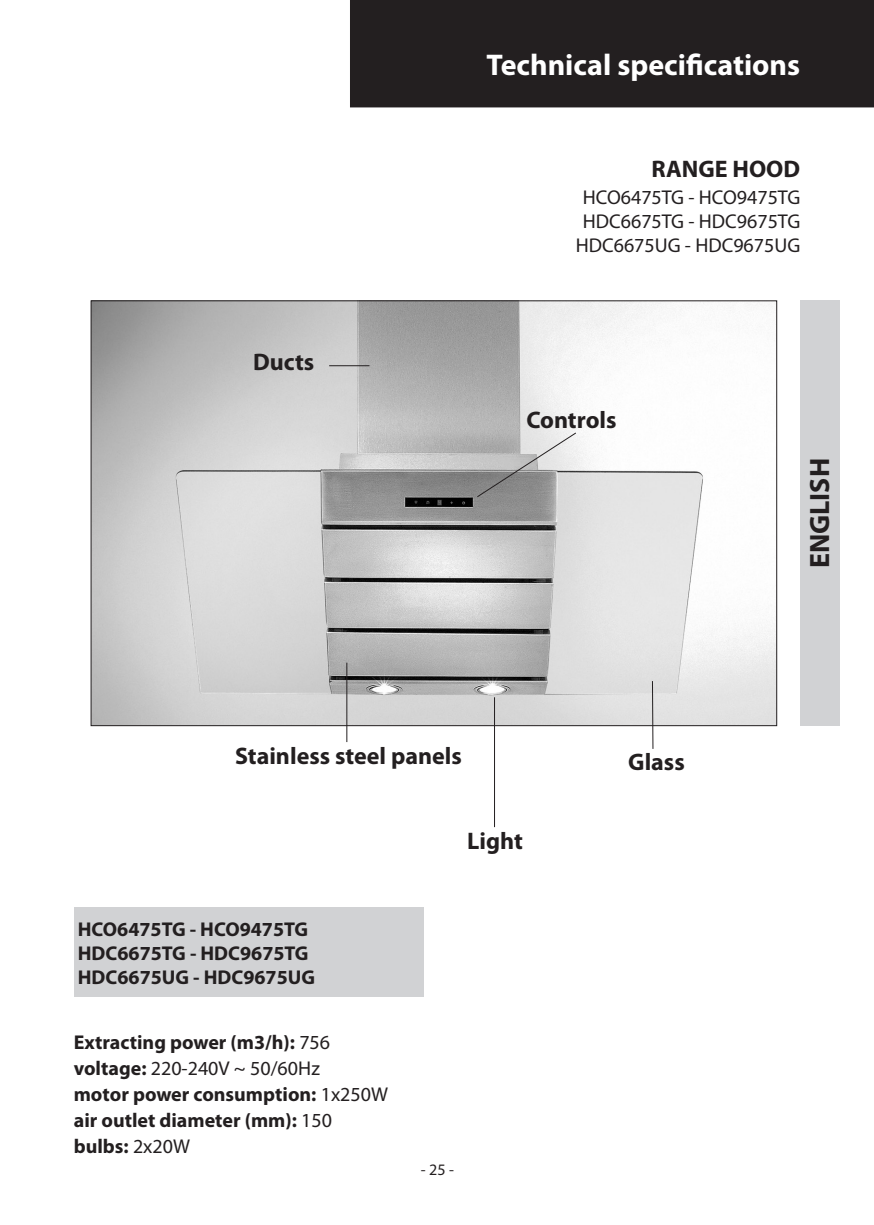
<style>
.page{position:relative;width:874px;height:1225px;background:#fff}
.page>*{position:absolute;margin:0;border:0;box-sizing:border-box;transform-origin:0 0}
.t1{font:700 30px "Myriad Pro";color:#fff}
.LINGUA_FILETTO_GRIGI{font:700 28px "Myriad Pro";color:#231f20}
.t2{font:700 24px "Myriad Pro";color:#231f20}
.CARATTERISTICHE{font:700 20px/24px "Myriad Pro";color:#231f20}
.CARATTERISTICHE-2{font:20px/24px "Myriad Pro";color:#231f20;text-align:center}
.t3{font:16px "Myriad Pro";color:#231f20}
.s1{font-weight:400}
.s2{font-weight:700}
</style>
<div class="page">
<div style="left:350px;top:0;width:523px;height:107px;background:#231f20"></div>
<img style="left:93px;top:302px;width:681px;height:422px">
<div style="left:799px;top:300px;width:40px;height:426px;background:#d1d2d4"></div>
<hr style="left:329px;top:365px;width:40px;height:1px;background:#231f20">
<svg style="left:475px;top:431px;width:102px;height:67px;background:#b6b6b6"></svg>
<hr style="left:494px;top:697px;width:1px;height:130px;background:#231f20">
<hr style="left:346px;top:662px;width:1px;height:80px;background:#231f20">
<hr style="left:651px;top:681px;width:2px;height:68px;background:#231f20">
<div style="left:74px;top:907px;width:349px;height:90px;background:#d1d2d4"></div>
<p class="t2" style="left:253px;top:346px;width:63px">Ducts</p>
<p class="t1" style="left:486px;top:46px;width:315px">Technical specifications</p>
<p class="t2" style="left:651px;top:153px;width:150px">RANGE HOOD</p>
<p class="CARATTERISTICHE-2" style="left:575px;top:185px;width:226px">HCO6475TG - HCO9475TG<br>HDC6675TG - HDC9675TG<br>HDC6675UG - HDC9675UG</p>
<p class="t2" style="left:526px;top:404px;width:92px">Controls</p>
<p class="LINGUA_FILETTO_GRIGI" style="left:801px;top:568px;width:112px;rotate:-90deg">ENGLISH</p>
<p class="t2" style="left:235px;top:740px;width:228px">Stainless steel panels</p>
<p class="CARATTERISTICHE" style="left:78px;top:916px;width:239px">HCO6475TG - HCO9475TG<br>HDC6675TG - HDC9675TG<br>HDC6675UG - HDC9675UG</p>
<p class="CARATTERISTICHE" style="left:74px;top:1029px;width:258px">Extracting power (m3/h): <span class="s1">756</span></p>
<p class="CARATTERISTICHE-2" style="left:74px;top:1056px;width:247px"><span class="s2">voltage:</span> 220-240V ~ 50/60Hz</p>
<p class="CARATTERISTICHE" style="left:74px;top:1081px;width:315px">motor power consumption: <span class="s1">1x250W</span></p>
<p class="CARATTERISTICHE" style="left:74px;top:1107px;width:259px">air outlet diameter (mm): <span class="s1">150</span></p>
<p class="CARATTERISTICHE" style="left:74px;top:1133px;width:118px">bulbs: <span class="s1">2x20W</span></p>
<p class="t2" style="left:467px;top:825px;width:57px">Light</p>
<p class="t3" style="left:420px;top:1159px;width:35px">- 25 -</p>
<p class="t2" style="left:628px;top:746px;width:58px">Glass</p>
</div>
